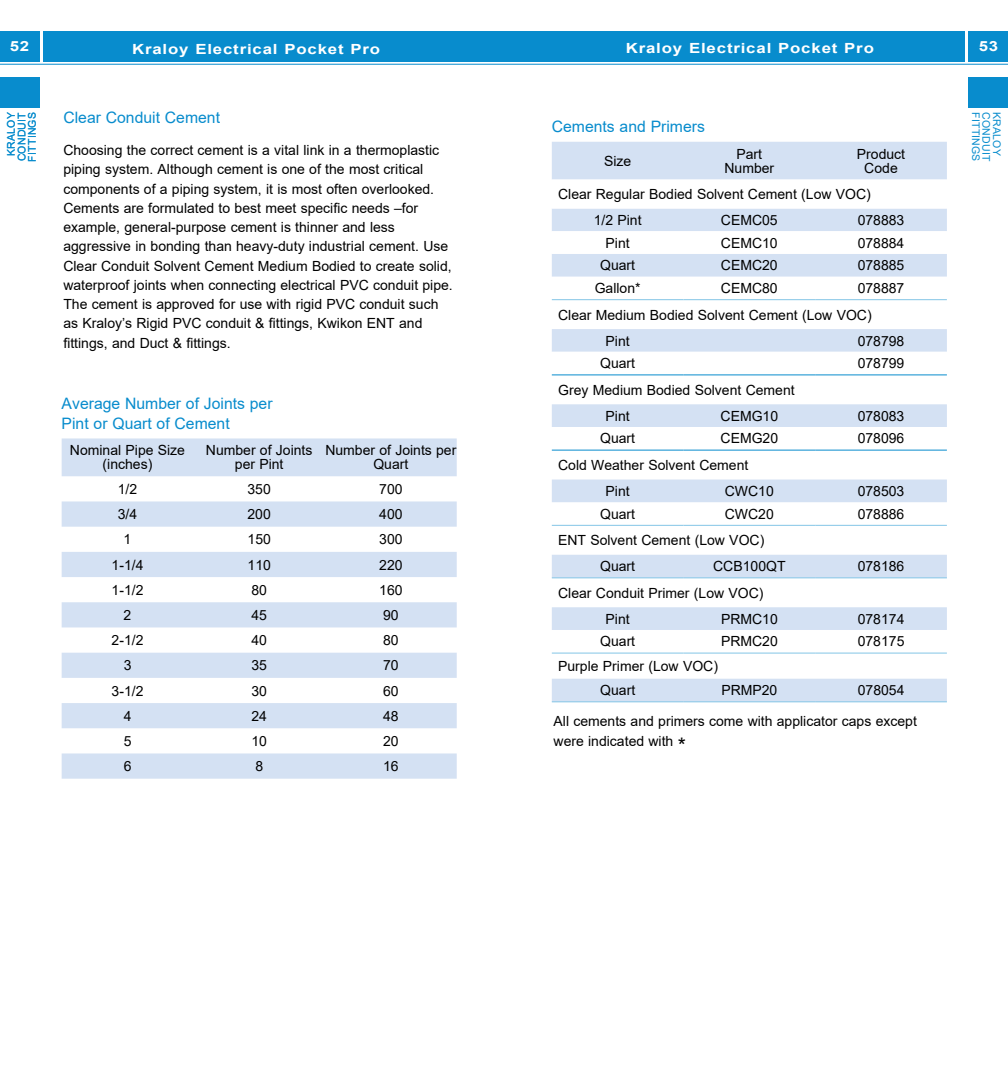
<style>
.page{position:relative;width:1008px;height:1071px;background:#fff}
.page>*{position:absolute;margin:0;border:0;box-sizing:border-box;transform-origin:0 0}
.t1{font:15.75px/19.2px "Arial";color:#088ccd}
.t2{font:14px/19.2px "Arial";color:#000}
.t3{font:700 14px "Arial";letter-spacing:.05em;color:#fff;scale:1.2 1}
.t4{font:10.5px/10.5px "Arial";letter-spacing:.02em;color:#088ccd;text-align:center}
.s1{font-size:21px}
</style>
<div class="page">
<div style="left:504px;top:32px;width:461px;height:30px;background:#088ccd"></div>
<div style="left:969px;top:32px;width:39px;height:30px;background:#088ccd"></div>
<hr style="left:504px;top:64px;width:504px;height:1px;background:#088ccd">
<div style="left:969px;top:77px;width:39px;height:31px;background:#088ccd"></div>
<div style="left:0;top:32px;width:39px;height:30px;background:#088ccd"></div>
<div style="left:43px;top:32px;width:461px;height:30px;background:#088ccd"></div>
<hr style="left:0;top:64px;width:504px;height:1px;background:#088ccd">
<div style="left:0;top:77px;width:39px;height:31px;background:#088ccd"></div>
<svg style="left:62px;top:438px;width:395px;height:341px;fill:#d4e1f3"></svg>
<svg style="left:552px;top:142px;width:395px;height:559px"></svg>
<svg style="left:552px;top:180px;width:395px;height:194px"></svg>
<hr style="left:552px;top:299px;width:132px;height:1px;background:#83c5e6">
<hr style="left:684px;top:299px;width:131px;height:1px;background:#83c5e6">
<hr style="left:815px;top:299px;width:132px;height:1px;background:#83c5e6">
<hr style="left:552px;top:525px;width:132px;height:1px;background:#83c5e6">
<hr style="left:684px;top:525px;width:131px;height:1px;background:#83c5e6">
<hr style="left:815px;top:525px;width:132px;height:1px;background:#83c5e6">
<hr style="left:552px;top:577px;width:132px;height:1px;background:#83c5e6">
<hr style="left:684px;top:577px;width:131px;height:1px;background:#83c5e6">
<hr style="left:815px;top:577px;width:132px;height:1px;background:#83c5e6">
<hr style="left:552px;top:653px;width:132px;height:1px;background:#83c5e6">
<hr style="left:684px;top:653px;width:131px;height:1px;background:#83c5e6">
<hr style="left:815px;top:653px;width:132px;height:1px;background:#83c5e6">
<hr style="left:552px;top:701px;width:132px;height:1px;background:#83c5e6">
<hr style="left:684px;top:701px;width:131px;height:1px;background:#83c5e6">
<hr style="left:815px;top:701px;width:132px;height:1px;background:#83c5e6">
<hr style="left:552px;top:374px;width:132px;height:1px;background:#088ccd">
<hr style="left:684px;top:374px;width:131px;height:1px;background:#088ccd">
<hr style="left:815px;top:374px;width:132px;height:1px;background:#088ccd">
<hr style="left:552px;top:450px;width:132px;height:1px;background:#088ccd">
<hr style="left:684px;top:450px;width:131px;height:1px;background:#088ccd">
<hr style="left:815px;top:450px;width:132px;height:1px;background:#088ccd">
<p class="t3" style="left:10px;top:37px;width:18px">52</p>
<p class="t3" style="left:132px;top:39px;width:208px">Kraloy Electrical Pocket Pro</p>
<p class="t4" style="left:6px;top:162px;width:51px;rotate:-90deg">KRALOY<br>CONDUIT<br>FITTINGS</p>
<p class="t1" style="left:63px;top:108px;width:158px">Clear Conduit Cement</p>
<p class="t2" style="left:63px;top:140px;width:390px">Choosing the correct cement is a vital link in a thermoplastic piping system. Although cement is one of the most critical components of a piping system, it is most often overlooked.<br>Cements are formulated to best meet specific needs –for example, general-purpose cement is thinner and less aggressive in bonding than heavy-duty industrial cement. Use Clear Conduit Solvent Cement Medium Bodied to create solid, waterproof joints when connecting electrical PVC conduit pipe.<br>The cement is approved for use with rigid PVC conduit such as Kraloy’s Rigid PVC conduit &amp; fittings, Kwikon ENT and fittings, and Duct &amp; fittings.</p>
<p class="t1" style="left:62px;top:394px;width:212px">Average Number of Joints per<br>Pint or Quart of Cement</p>
<p class="t2" style="left:70px;top:443px;width:117px;line-height:14px;text-align:center">Nominal Pipe Size (inches)</p>
<p class="t2" style="left:206px;top:443px;width:108px;line-height:14px;text-align:center">Number of Joints per Pint</p>
<p class="t2" style="left:325px;top:443px;width:133px;line-height:14px;text-align:center">Number of Joints per<br>Quart</p>
<p class="t2" style="left:118px;top:479px;width:21px">1/2</p>
<p class="t2" style="left:248px;top:479px;width:25px">350</p>
<p class="t2" style="left:379px;top:479px;width:25px">700</p>
<p class="t2" style="left:118px;top:505px;width:21px">3/4</p>
<p class="t2" style="left:248px;top:505px;width:25px">200</p>
<p class="t2" style="left:379px;top:505px;width:25px">400</p>
<p class="t2" style="left:124px;top:530px;width:9px">1</p>
<p class="t2" style="left:248px;top:530px;width:25px">150</p>
<p class="t2" style="left:379px;top:530px;width:25px">300</p>
<p class="t2" style="left:112px;top:555px;width:33px">1-1/4</p>
<p class="t2" style="left:248px;top:555px;width:25px">110</p>
<p class="t2" style="left:379px;top:555px;width:25px">220</p>
<p class="t2" style="left:112px;top:580px;width:33px">1-1/2</p>
<p class="t2" style="left:251px;top:580px;width:17px">80</p>
<p class="t2" style="left:379px;top:580px;width:25px">160</p>
<p class="t2" style="left:124px;top:605px;width:9px">2</p>
<p class="t2" style="left:251px;top:605px;width:17px">45</p>
<p class="t2" style="left:383px;top:605px;width:17px">90</p>
<p class="t2" style="left:112px;top:631px;width:33px">2-1/2</p>
<p class="t2" style="left:251px;top:631px;width:17px">40</p>
<p class="t2" style="left:383px;top:631px;width:17px">80</p>
<p class="t2" style="left:124px;top:656px;width:9px">3</p>
<p class="t2" style="left:251px;top:656px;width:17px">35</p>
<p class="t2" style="left:383px;top:656px;width:17px">70</p>
<p class="t2" style="left:112px;top:681px;width:33px">3-1/2</p>
<p class="t2" style="left:251px;top:681px;width:17px">30</p>
<p class="t2" style="left:383px;top:681px;width:17px">60</p>
<p class="t2" style="left:124px;top:706px;width:9px">4</p>
<p class="t2" style="left:251px;top:706px;width:17px">24</p>
<p class="t2" style="left:383px;top:706px;width:17px">48</p>
<p class="t2" style="left:124px;top:731px;width:9px">5</p>
<p class="t2" style="left:252px;top:731px;width:17px">10</p>
<p class="t2" style="left:383px;top:731px;width:17px">20</p>
<p class="t2" style="left:124px;top:757px;width:9px">6</p>
<p class="t2" style="left:255px;top:757px;width:9px">8</p>
<p class="t2" style="left:383px;top:757px;width:17px">16</p>
<p class="t3" style="left:626px;top:38px;width:208px">Kraloy Electrical Pocket Pro</p>
<p class="t3" style="left:979px;top:37px;width:18px">53</p>
<p class="t1" style="left:552px;top:116px;width:155px">Cements and Primers</p>
<p class="t2" style="left:604px;top:151px;width:29px">Size</p>
<p class="t2" style="left:724px;top:147px;width:51px;line-height:14px;text-align:center">Part<br>Number</p>
<p class="t2" style="left:857px;top:147px;width:50px;line-height:14px;text-align:center">Product<br>Code</p>
<p class="t2" style="left:594px;top:181px;width:279px;line-height:25.9px;text-indent:-36px">Clear Regular Bodied Solvent Cement (Low VOC)<br>1/2 Pint</p>
<p class="t2" style="left:721px;top:210px;width:58px">CEMC05</p>
<p class="t2" style="left:858px;top:210px;width:48px">078883</p>
<p class="t2" style="left:606px;top:233px;width:26px">Pint</p>
<p class="t2" style="left:721px;top:233px;width:58px">CEMC10</p>
<p class="t2" style="left:858px;top:233px;width:48px">078884</p>
<p class="t2" style="left:600px;top:256px;width:37px">Quart</p>
<p class="t2" style="left:721px;top:256px;width:58px">CEMC20</p>
<p class="t2" style="left:858px;top:256px;width:48px">078885</p>
<p class="t2" style="left:595px;top:278px;width:47px">Gallon*</p>
<p class="t2" style="left:721px;top:278px;width:58px">CEMC80</p>
<p class="t2" style="left:858px;top:278px;width:48px">078887</p>
<p class="t2" style="left:558px;top:305px;width:315px">Clear Medium Bodied Solvent Cement (Low VOC)</p>
<p class="t2" style="left:606px;top:331px;width:26px">Pint</p>
<p class="t2" style="left:858px;top:331px;width:48px">078798</p>
<p class="t2" style="left:600px;top:354px;width:37px">Quart</p>
<p class="t2" style="left:858px;top:354px;width:48px">078799</p>
<p class="t2" style="left:606px;top:377px;width:191px;line-height:25.9px;text-indent:-47px">Grey Medium Bodied Solvent Cement<br>Pint</p>
<p class="t2" style="left:721px;top:406px;width:59px">CEMG10</p>
<p class="t2" style="left:858px;top:406px;width:48px">078083</p>
<p class="t2" style="left:600px;top:429px;width:37px">Quart</p>
<p class="t2" style="left:721px;top:429px;width:59px">CEMG20</p>
<p class="t2" style="left:858px;top:429px;width:48px">078096</p>
<p class="t2" style="left:606px;top:452px;width:144px;line-height:25.9px;text-indent:-47px">Cold Weather Solvent Cement<br>Pint</p>
<p class="t2" style="left:725px;top:481px;width:50px">CWC10</p>
<p class="t2" style="left:858px;top:481px;width:48px">078503</p>
<p class="t2" style="left:600px;top:504px;width:37px">Quart</p>
<p class="t2" style="left:725px;top:504px;width:50px">CWC20</p>
<p class="t2" style="left:858px;top:504px;width:48px">078886</p>
<p class="t2" style="left:600px;top:527px;width:166px;line-height:25.9px;text-indent:-42px">ENT Solvent Cement (Low VOC)<br>Quart</p>
<p class="t2" style="left:713px;top:557px;width:74px">CCB100QT</p>
<p class="t2" style="left:858px;top:557px;width:48px">078186</p>
<p class="t2" style="left:606px;top:580px;width:159px;line-height:25.9px;text-indent:-47px">Clear Conduit Primer (Low VOC)<br>Pint</p>
<p class="t2" style="left:721px;top:609px;width:58px">PRMC10</p>
<p class="t2" style="left:858px;top:609px;width:48px">078174</p>
<p class="t2" style="left:600px;top:632px;width:37px">Quart</p>
<p class="t2" style="left:721px;top:632px;width:58px">PRMC20</p>
<p class="t2" style="left:858px;top:632px;width:48px">078175</p>
<p class="t2" style="left:600px;top:654px;width:119px;line-height:24px;text-indent:-42px">Purple Primer (Low VOC)<br>Quart</p>
<p class="t2" style="left:721px;top:680px;width:58px">PRMP20</p>
<p class="t2" style="left:858px;top:680px;width:48px">078054</p>
<p class="t2" style="left:554px;top:712px;width:365px">All cements and primers come with applicator caps except were indicated with <span class="s1">*</span></p>
<p class="t4" style="left:981px;top:112px;width:51px;rotate:90deg">FITTINGS</p>
<p class="t4" style="left:992px;top:112px;width:51px;rotate:90deg">CONDUIT</p>
<p class="t4" style="left:1002px;top:112px;width:45px;rotate:90deg">KRALOY</p>
</div>
